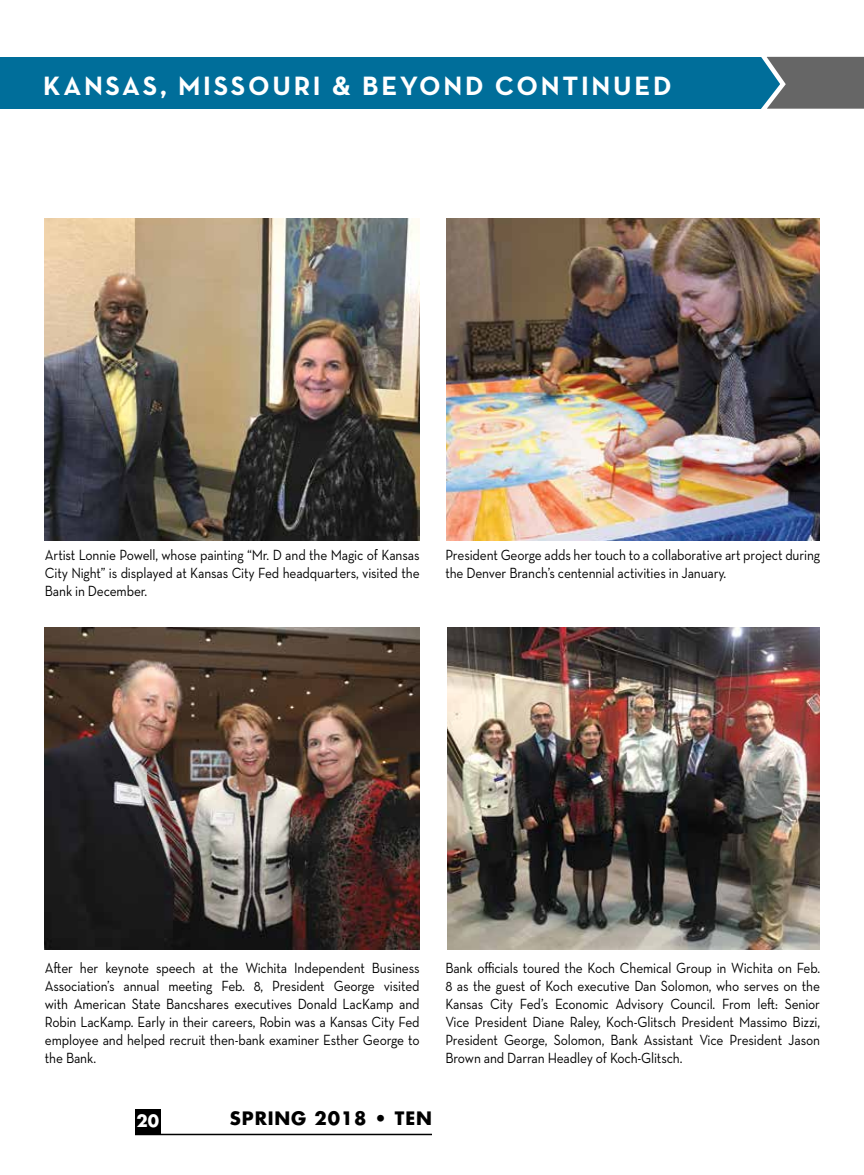
<style>
.page{position:relative;width:864px;height:1175px;background:#fff}
.page>*{position:absolute;margin:0;border:0;box-sizing:border-box;transform-origin:0 0}
.t1{font:700 27px "Neutraface Text";letter-spacing:.1em;color:#fff}
.t2{font:700 18px "Futura Std";letter-spacing:.05em;color:#000}
.t3{font:700 16.5px "Futura Std";color:#fff}
.t4{font:15px/18px "Neutraface Text";letter-spacing:-.01em;color:#000;text-align:justify;scale:.9 1}
</style>
<div class="page">
<div style="left:135px;top:1108px;width:25px;height:26px;background:#000"></div>
<hr style="left:135px;top:1133px;width:297px;height:2px;background:#000">
<div style="left:0;top:57px;width:804px;height:52px;background:#006e9a"></div>
<svg style="left:761px;top:56px;width:103px;height:53px;background:#687276"></svg>
<img style="left:447px;top:627px;width:373px;height:322px">
<img style="left:45px;top:627px;width:375px;height:322px">
<img style="left:447px;top:218px;width:372px;height:322px">
<img style="left:45px;top:218px;width:375px;height:322px">
<p class="t1" style="left:43px;top:69px;width:630px">KANSAS, MISSOURI &amp; BEYOND CONTINUED</p>
<p class="t4" style="left:45px;top:546px;width:418px">Artist Lonnie Powell, whose painting “Mr. D and the Magic of Kansas City Night” is displayed at Kansas City Fed headquarters, visited the Bank in December.</p>
<p class="t4" style="left:445px;top:546px;width:418px">President George adds her touch to a collaborative art project during the Denver Branch’s centennial activities in January.</p>
<p class="t4" style="left:45px;top:958px;width:418px">After her keynote speech at the Wichita Independent Business Association’s annual meeting Feb. 8, President George visited with American State Bancshares executives Donald LacKamp and Robin LacKamp. Early in their careers, Robin was a Kansas City Fed employee and helped recruit then-bank examiner Esther George to the Bank.</p>
<p class="t4" style="left:445px;top:958px;width:418px">Bank officials toured the Koch Chemical Group in Wichita on Feb.<br>8 as the guest of Koch executive Dan Solomon, who serves on the Kansas City Fed’s Economic Advisory Council. From left: Senior Vice President Diane Raley, Koch-Glitsch President Massimo Bizzi, President George, Solomon, Bank Assistant Vice President Jason Brown and Darran Headley of Koch-Glitsch.</p>
<p class="t3" style="left:136px;top:1109px;width:24px">20</p>
<p class="t2" style="left:230px;top:1106px;width:204px">SPRING 2018 • TEN</p>
</div>
